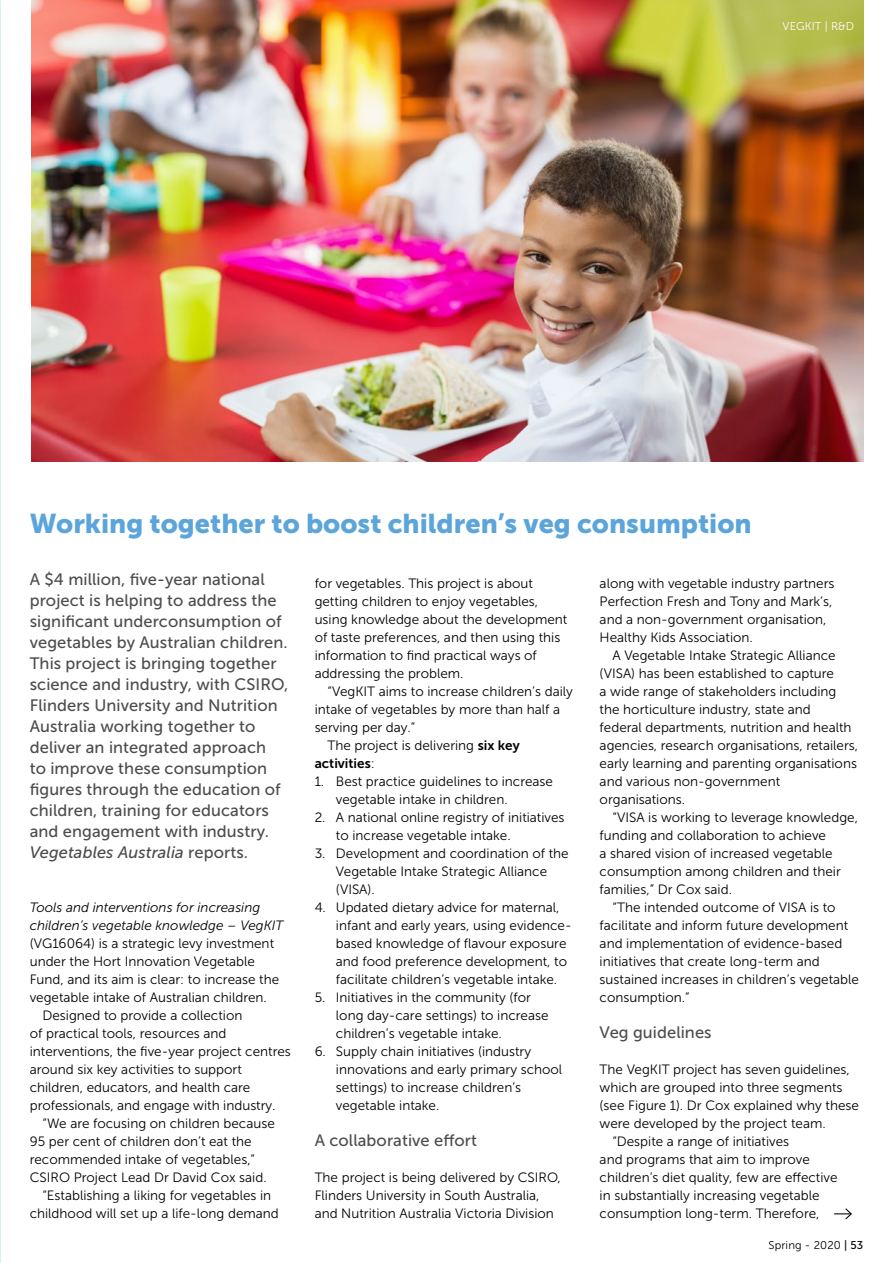
<style>
.page{position:relative;width:893px;height:1263px;background:#fff}
.page>*{position:absolute;margin:0;border:0;box-sizing:border-box;transform-origin:0 0}
.Heading{font:27px "Museo Sans 900";color:#5ca5db}
.Stand_First{font:16.5px/21px "Museo Sans 500";letter-spacing:.005em;color:#4d4d4f}
.Sub_Heading{font:16.5px "Museo Sans 500";letter-spacing:.005em;color:#4d4d4f}
.Body{font:13.5px/18px "Museo Sans 300";color:#000}
.First_Paragraph{font:13.5px/18px "Museo Sans 300";color:#000}
.t1{font:11.25px "Museo Sans 300";letter-spacing:.01em;color:#000}
.R_D_Tag_on_Dark{font:11.25px "Museo Sans 300";letter-spacing:.01em;color:#fff}
.s1{font-family:"Museo Sans 700"}
.s2{font-style:italic}
.s3{font-family:"Museo Sans 500"}
</style>
<div class="page">
<svg style="left:834px;top:1208px;width:18px;height:12px"></svg>
<img style="left:31px;top:0;width:832px;height:462px">
<p class="R_D_Tag_on_Dark" style="left:783px;top:20px;width:73px">VEGKIT | R&amp;D</p>
<p class="Heading" style="left:30px;top:508px;width:723px">Working together to boost children’s veg consumption</p>
<p class="Body" style="left:315px;top:574px;width:254px">for vegetables. This project is about getting children to enjoy vegetables, using knowledge about the development of taste preferences, and then using this information to find practical ways of addressing the problem.</p>
<p class="Body" style="left:315px;top:682px;width:260px;text-indent:13px">“VegKIT aims to increase children’s daily intake of vegetables by more than half a serving per day.”</p>
<p class="Body" style="left:315px;top:736px;width:207px;text-indent:13px">The project is delivering <span class="s1">six key activities</span>:</p>
<p class="Body" style="left:336px;top:772px;width:219px;text-indent:-21px">1. Best practice guidelines to increase vegetable intake in children.</p>
<p class="Body" style="left:336px;top:808px;width:230px;text-indent:-21px">2. A national online registry of initiatives to increase vegetable intake.</p>
<p class="Body" style="left:336px;top:844px;width:234px;text-indent:-21px">3. Development and coordination of the<br>Vegetable Intake Strategic Alliance (VISA).</p>
<p class="Body" style="left:336px;top:898px;width:237px;text-indent:-21px">4. Updated dietary advice for maternal, infant and early years, using evidence&shy;based knowledge of flavour exposure and food preference development, to facilitate children’s vegetable intake.</p>
<p class="Body" style="left:336px;top:988px;width:214px;text-indent:-21px">5. Initiatives in the community (for long day-care settings) to increase children’s vegetable intake.</p>
<p class="Body" style="left:336px;top:1042px;width:228px;text-indent:-21px">6. Supply chain initiatives (industry innovations and early primary school settings) to increase children’s vegetable intake.</p>
<p class="Sub_Heading" style="left:315px;top:1132px;width:164px">A collaborative effort</p>
<p class="First_Paragraph" style="left:315px;top:1168px;width:248px">The project is being delivered by CSIRO,<br>Flinders University in South Australia, and Nutrition Australia Victoria Division</p>
<p class="Stand_First" style="left:30px;top:569px;width:260px">A $4 million, five-year national project is helping to address the significant underconsumption of vegetables by Australian children.<br>This project is bringing together science and industry, with CSIRO, Flinders University and Nutrition Australia working together to deliver an integrated approach<br>to improve these consumption figures through the education of children, training for educators and engagement with industry.<br><span class="s2">Vegetables Australia</span> reports.</p>
<p class="First_Paragraph" style="left:600px;top:574px;width:236px">along with vegetable industry partners Perfection Fresh and Tony and Mark’s, and a non-government organisation, Healthy Kids Association.</p>
<p class="Body" style="left:600px;top:646px;width:260px;text-indent:13px">A Vegetable Intake Strategic Alliance (VISA) has been established to capture<br>a wide range of stakeholders including the horticulture industry, state and<br>federal departments, nutrition and health agencies, research organisations, retailers, early learning and parenting organisations and various non-government organisations.</p>
<p class="Body" style="left:600px;top:808px;width:260px;text-indent:13px">“VISA is working to leverage knowledge, funding and collaboration to achieve<br>a shared vision of increased vegetable consumption among children and their families,” Dr Cox said.</p>
<p class="Body" style="left:600px;top:898px;width:261px;text-indent:13px">“The intended outcome of VISA is to facilitate and inform future development and implementation of evidence-based initiatives that create long-term and sustained increases in children’s vegetable consumption.”</p>
<p class="Sub_Heading" style="left:600px;top:1024px;width:114px">Veg guidelines</p>
<p class="First_Paragraph" style="left:600px;top:1060px;width:261px">The VegKIT project has seven guidelines, which are grouped into three segments (see Figure 1). Dr Cox explained why these were developed by the project team.</p>
<p class="Body" style="left:600px;top:1132px;width:239px;text-indent:13px">“Despite a range of initiatives<br>and programs that aim to improve children’s diet quality, few are effective in substantially increasing vegetable consumption long-term. Therefore,</p>
<p class="First_Paragraph" style="left:30px;top:898px;width:255px"><span class="s2">Tools and interventions for increasing children’s vegetable knowledge – VegKIT </span>(VG16064) is a strategic levy investment under the Hort Innovation Vegetable Fund, and its aim is clear: to increase the vegetable intake of Australian children.</p>
<p class="Body" style="left:30px;top:1006px;width:263px;text-indent:13px">Designed to provide a collection<br>of practical tools, resources and interventions, the five-year project centres around six key activities to support children, educators, and health care professionals, and engage with industry.</p>
<p class="Body" style="left:30px;top:1114px;width:247px;text-indent:13px">“We are focusing on children because 95 per cent of children don’t eat the recommended intake of vegetables,” CSIRO Project Lead Dr David Cox said.</p>
<p class="Body" style="left:30px;top:1186px;width:251px;text-align:center">“Establishing a liking for vegetables in childhood will set up a life-long demand</p>
<p class="t1" style="left:769px;top:1239px;width:96px">Spring - 2020 <span class="s3">| 53</span></p>
</div>
